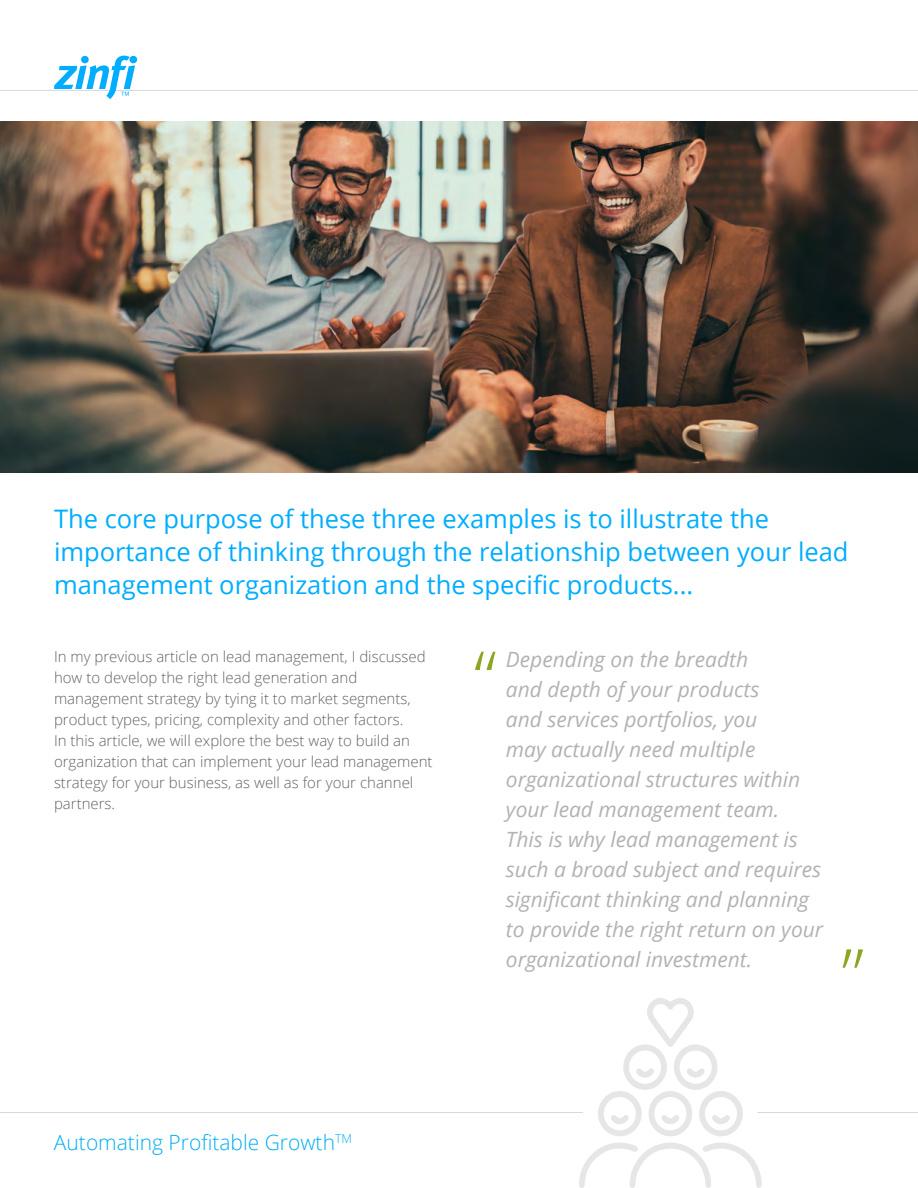
<style>
.page{position:relative;width:918px;height:1188px;background:#fff}
.page>*{position:absolute;margin:0;border:0;box-sizing:border-box;transform-origin:0 0}
.t1{font:300 75px "Open Sans";color:#8ca621}
.t2{font:25.5px/33px "Open Sans";color:#00adff}
.t3{font:italic 21px/30px "Open Sans";color:#b2b2b2}
.t4{font:300 21px "Open Sans";color:#00aeef}
.t5{font:300 15px/21px "Open Sans";color:#636361}
</style>
<div class="page">
<img style="left:0;top:121px;width:918px;height:351px">
<hr style="left:0;top:90px;width:918px;height:1px;background:#d8d8d8">
<svg style="left:54px;top:56px;width:83px;height:43px"></svg>
<hr style="left:0;top:1112px;width:583px;height:1px;background:#d8d8d8">
<hr style="left:757px;top:1112px;width:161px;height:1px;background:#d8d8d8">
<svg style="left:579px;top:1142px;width:183px;height:46px"></svg>
<svg style="left:598px;top:998px;width:145px;height:138px"></svg>
<h2 class="t2" style="left:54px;top:501px;width:796px">The core purpose of these three examples is to illustrate the importance of thinking through the relationship between your lead management organization and the specific products...</h2>
<p class="t5" style="left:54px;top:646px;width:380px">In my previous article on lead management, I discussed how to develop the right lead generation and management strategy by tying it to market segments, product types, pricing, complexity and other factors.<br>In this article, we will explore the best way to build an organization that can implement your lead management strategy for your business, as well as for your channel partners.</p>
<h1 class="t1" style="left:474px;top:627px;width:24px">“</h1>
<p class="t3" style="left:506px;top:644px;width:319px">Depending on the breadth<br>and depth of your products<br>and services portfolios, you<br>may actually need multiple organizational structures within your lead management team.<br>This is why lead management is such a broad subject and requires significant thinking and planning to provide the right return on your organizational investment.</p>
<h1 class="t1" style="left:864px;top:993px;width:24px;rotate:-180deg">“</h1>
<h3 class="t4" style="left:54px;top:1128px;width:300px">Automating Profitable Growth<sup>TM</sup></h3>
</div>
